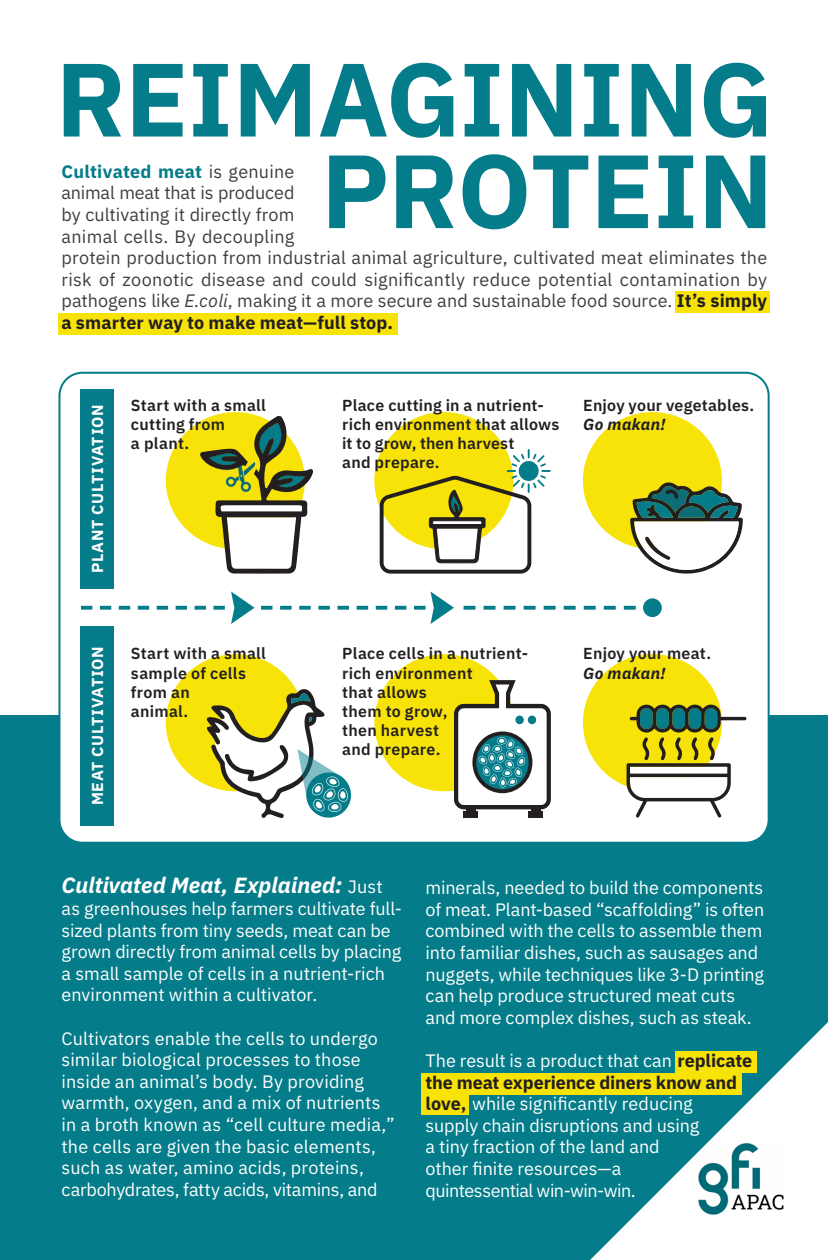
<style>
.page{position:relative;width:828px;height:1260px;background:#fff}
.page>*{position:absolute;margin:0;border:0;box-sizing:border-box;transform-origin:0 0}
.t1{font:700 104px/91.6px "IBM Plex Sans";letter-spacing:-.005em;color:#047c89;text-align:right}
.t2{font:italic 700 22px "IBM Plex Sans";letter-spacing:.005em;color:#fff}
.t3{font:18px/21.6px "IBM Plex Sans";color:#fff}
.t4{font:18px/21.6px "IBM Plex Sans";letter-spacing:.01em;color:#3e3e3f}
.t5{font:600 16px/19.2px "IBM Plex Sans";letter-spacing:.015em;color:#231f20}
.t6{font:italic 700 16px "IBM Plex Sans";letter-spacing:.025em;color:#231f20}
.t7{font:700 15.8px "IBM Plex Sans";letter-spacing:.045em;color:#fff}
.s1{font-weight:700;color:#047c89}
.s2{font-style:italic}
.s3{font-weight:700;color:#231f20}
.s4{font-weight:700;font-style:italic}
.s5{font-weight:400;font-style:normal;font-size:18px}
</style>
<div class="page">
<div style="left:0;top:716px;width:828px;height:544px;background:#047c89"></div>
<div style="left:421px;top:1073px;width:321px;height:21px;background:#f7e307"></div>
<div style="left:421px;top:1093px;width:48px;height:22px;background:#f7e307"></div>
<div style="left:59px;top:373px;width:710px;height:470px;background:#fff;border-radius:23px"></div>
<div style="left:58px;top:372px;width:712px;height:472px;border:2px solid #047c89;border-radius:23px"></div>
<div style="left:58px;top:313px;width:340px;height:22px;background:#f7e307"></div>
<div style="left:675px;top:291px;width:95px;height:22px;background:#f7e307"></div>
<div style="left:81px;top:626px;width:33px;height:199px;background:#047c89"></div>
<div style="left:374px;top:654px;width:139px;height:137px;background:#f7e307;border-radius:50%"></div>
<hr style="left:466px;top:808px;width:10px;height:4px;background:#231f20">
<div style="left:464px;top:812px;width:14px;height:6px;background:#231f20"></div>
<hr style="left:531px;top:808px;width:10px;height:4px;background:#231f20">
<div style="left:529px;top:812px;width:14px;height:6px;background:#231f20"></div>
<svg style="left:454px;top:680px;width:97px;height:129px"></svg>
<div style="left:583px;top:654px;width:139px;height:137px;background:#f7e307;border-radius:50%"></div>
<svg style="left:627px;top:702px;width:120px;height:116px"></svg>
<div style="left:166px;top:654px;width:139px;height:137px;background:#f7e307;border-radius:50%"></div>
<svg style="left:207px;top:688px;width:144px;height:130px"></svg>
<div style="left:81px;top:389px;width:33px;height:199px;background:#047c89"></div>
<svg style="left:81px;top:416px;width:662px;height:208px"></svg>
<div style="left:643px;top:598px;width:19px;height:19px;background:#047c89;border-radius:50%"></div>
<svg style="left:590px;top:1022px;width:238px;height:238px"></svg>
<img style="left:696px;top:1141px;width:89px;height:76px">
<p class="t1" style="left:56px;top:45px;width:719px">REIMAGINING<br>PROTEIN</p>
<p class="t4" style="left:61px;top:159px;width:707px"><span class="s1">Cultivated meat</span> is genuine<br>animal meat that is produced<br>by cultivating it directly from<br>animal cells. By decoupling<br>protein production from industrial animal agriculture, cultivated meat eliminates the risk of zoonotic disease and could significantly reduce potential contamination by pathogens like <span class="s2">E.coli</span>, making it a more secure and sustainable food source. <span class="s3">It’s simply a smarter way to make meat—full stop.</span></p>
<p class="t7" style="left:85px;top:573px;width:170px;rotate:-90deg">PLANT CULTIVATION</p>
<p class="t5" style="left:131px;top:394px;width:136px">Start with a small cutting from</p>
<p class="t5" style="left:131px;top:433px;width:60px">a plant.</p>
<p class="t7" style="left:85px;top:805px;width:161px;rotate:-90deg">MEAT CULTIVATION</p>
<p class="t5" style="left:131px;top:643px;width:136px">Start with a small sample of cells from an<br>animal.</p>
<p class="t5" style="left:342px;top:394px;width:219px">Place cutting in a nutrient&shy;rich environment that allows it to grow, then harvest<br>and prepare.</p>
<p class="t5" style="left:583px;top:394px;width:173px">Enjoy your vegetables.<br><span class="s4">Go makan!</span></p>
<p class="t5" style="left:342px;top:643px;width:187px">Place cells in a nutrient&shy;rich environment</p>
<p class="t5" style="left:342px;top:681px;width:107px">that allows them to grow, then harvest and prepare.</p>
<p class="t5" style="left:583px;top:643px;width:129px">Enjoy your meat.</p>
<p class="t6" style="left:583px;top:660px;width:84px">Go makan!</p>
<p class="t2" style="left:62px;top:868px;width:323px">Cultivated Meat, Explained: <span class="s5">Just</span></p>
<p class="t3" style="left:62px;top:896px;width:342px">as greenhouses help farmers cultivate full&shy;sized plants from tiny seeds, meat can be grown directly from animal cells by placing a small sample of cells in a nutrient-rich environment within a cultivator.</p>
<p class="t3" style="left:62px;top:1026px;width:334px">Cultivators enable the cells to undergo similar biological processes to those inside an animal’s body. By providing warmth, oxygen, and a mix of nutrients in a broth known as “cell culture media,” the cells are given the basic elements, such as water, amino acids, proteins, carbohydrates, fatty acids, vitamins, and</p>
<p class="t3" style="left:426px;top:876px;width:340px">minerals, needed to build the components of meat. Plant-based “scaffolding” is often combined with the cells to assemble them into familiar dishes, such as sausages and nuggets, while techniques like 3-D printing can help produce structured meat cuts and more complex dishes, such as steak.</p>
<p class="t3" style="left:426px;top:1048px;width:328px">The result is a product that can <span class="s3">replicate the meat experience diners know and love,</span> while significantly reducing<br>supply chain disruptions and using<br>a tiny fraction of the land and<br>other finite resources—a<br>quintessential win-win-win.</p>
</div>
